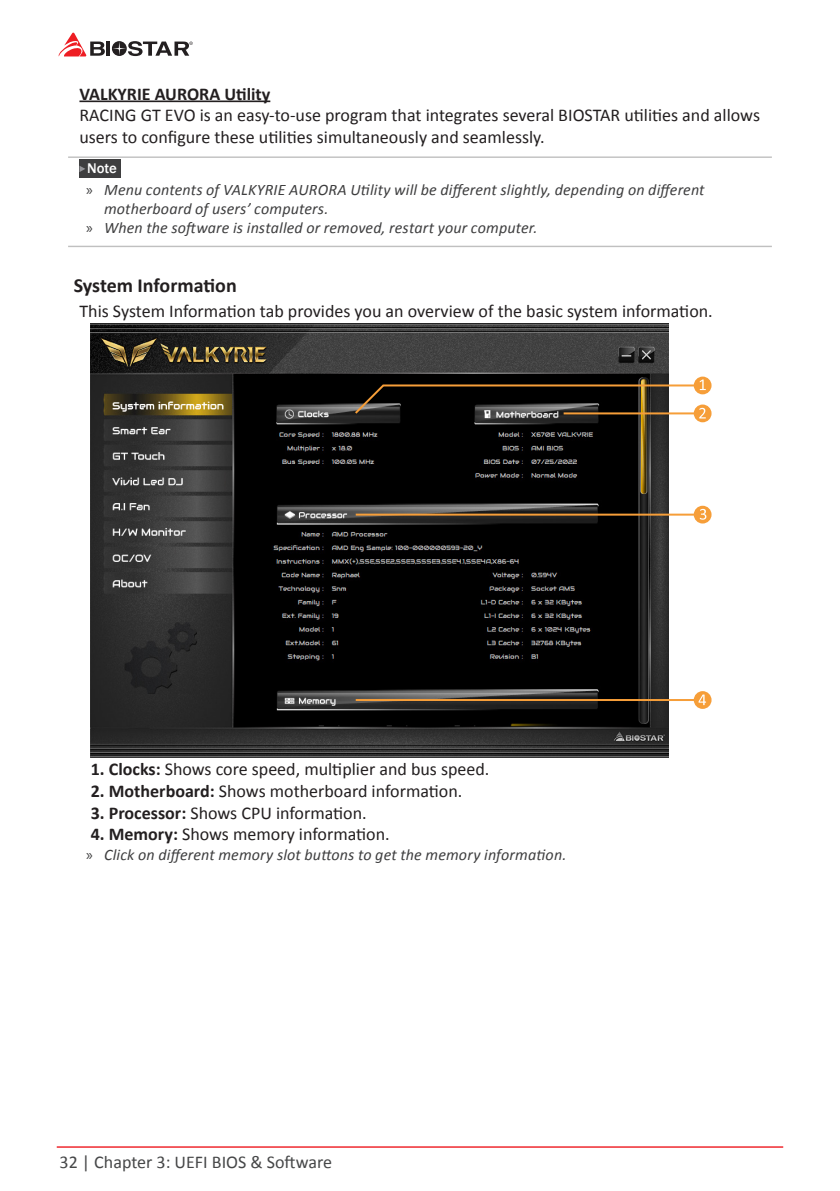
<style>
.page{position:relative;width:840px;height:1191px;background:#fff}
.page>*{position:absolute;margin:0;border:0;box-sizing:border-box;transform-origin:0 0}
.標題_3{font:700 20px "Calibri";letter-spacing:-.005em;color:#231f20}
.body_txt{font:18px/21.6px "Calibri";color:#231f20}
.縮排_body_txt{font:18px "Calibri";color:#231f20}
.t1{font:18px "Calibri";color:#464748}
.標題_4{font:700 18px "Calibri";color:#231f20}
.Note項目符號{font:italic 16px/19.2px "Calibri";letter-spacing:.01em;color:#3e3e3f}
.t2{font:500 14.4px "Franklin Gothic";color:#fff}
.s1{font-family:"Myriad Pro";font-style:normal}
.s2{font-weight:700}
</style>
<div class="page">
<hr style="left:57px;top:1146px;width:725px;height:1px;background:#ee1d23">
<svg style="left:58px;top:32px;width:47px;height:24px"></svg>
<hr style="left:106px;top:42px;width:4px;height:14px;background:#231f20">
<svg style="left:112px;top:41px;width:81px;height:15px"></svg>
<hr style="left:79px;top:100px;width:191px;height:2px;background:#231f20">
<hr style="left:68px;top:156px;width:703px;height:2px;background:#c0c0c0">
<hr style="left:68px;top:246px;width:703px;height:1px;background:#c0c0c0">
<div style="left:79px;top:160px;width:42px;height:18px;background:#3e3e3f"></div>
<svg style="left:79px;top:166px;width:6px;height:6px"></svg>
<img style="left:91px;top:324px;width:577px;height:433px">
<div style="left:693px;top:376px;width:18px;height:18px;background:#f69e39;border-radius:50%"></div>
<svg style="left:693px;top:404px;width:18px;height:18px"></svg>
<svg style="left:353px;top:379px;width:352px;height:39px;background:#3e362b"></svg>
<hr style="left:355px;top:513px;width:340px;height:2px;background:#f69e39">
<div style="left:693px;top:506px;width:18px;height:17px;background:#f69e39;border-radius:50%"></div>
<svg style="left:699px;top:509px;width:7px;height:10px"></svg>
<hr style="left:355px;top:699px;width:341px;height:2px;background:#f69e39">
<div style="left:693px;top:691px;width:18px;height:18px;background:#f69e39;border-radius:50%"></div>
<svg style="left:698px;top:694px;width:7px;height:11px"></svg>
<p class="標題_4" style="left:79px;top:82px;width:192px">VALKYRIE AURORA Utility</p>
<p class="body_txt" style="left:79px;top:105px;width:681px">RACING GT EVO is an easy-to-use program that integrates several BIOSTAR utilities and allows users to configure these utilities simultaneously and seamlessly.</p>
<p class="t2" style="left:87px;top:159px;width:31px">Note</p>
<p class="Note項目符號" style="left:104px;top:179px;width:601px;text-indent:-18px"><span class="s1">»</span>» Menu contents of VALKYRIE AURORA Utility will be different slightly, depending on different motherboard of users’ computers.</p>
<p class="Note項目符號" style="left:86px;top:217px;width:453px"><span class="s1">»</span>» When the software is installed or removed, restart your computer.</p>
<p class="標題_3" style="left:74px;top:272px;width:164px">System Information</p>
<p class="body_txt" style="left:79px;top:300px;width:634px">This System Information tab provides you an overview of the basic system information.</p>
<p class="縮排_body_txt" style="left:91px;top:758px;width:400px"><span class="s2">1. Clocks:</span> Shows core speed, multiplier and bus speed.</p>
<p class="縮排_body_txt" style="left:91px;top:779px;width:373px"><span class="s2">2. Motherboard:</span> Shows motherboard information.</p>
<p class="縮排_body_txt" style="left:91px;top:801px;width:277px"><span class="s2">3. Processor:</span> Shows CPU information.</p>
<p class="縮排_body_txt" style="left:91px;top:822px;width:300px"><span class="s2">4. Memory:</span> Shows memory information.</p>
<p class="Note項目符號" style="left:86px;top:844px;width:481px"><span class="s1">»</span>» Click on different memory slot buttons to get the memory information.</p>
<p class="t1" style="left:60px;top:1150px;width:274px">32 | Chapter 3: UEFI BIOS &amp; Software</p>
</div>
